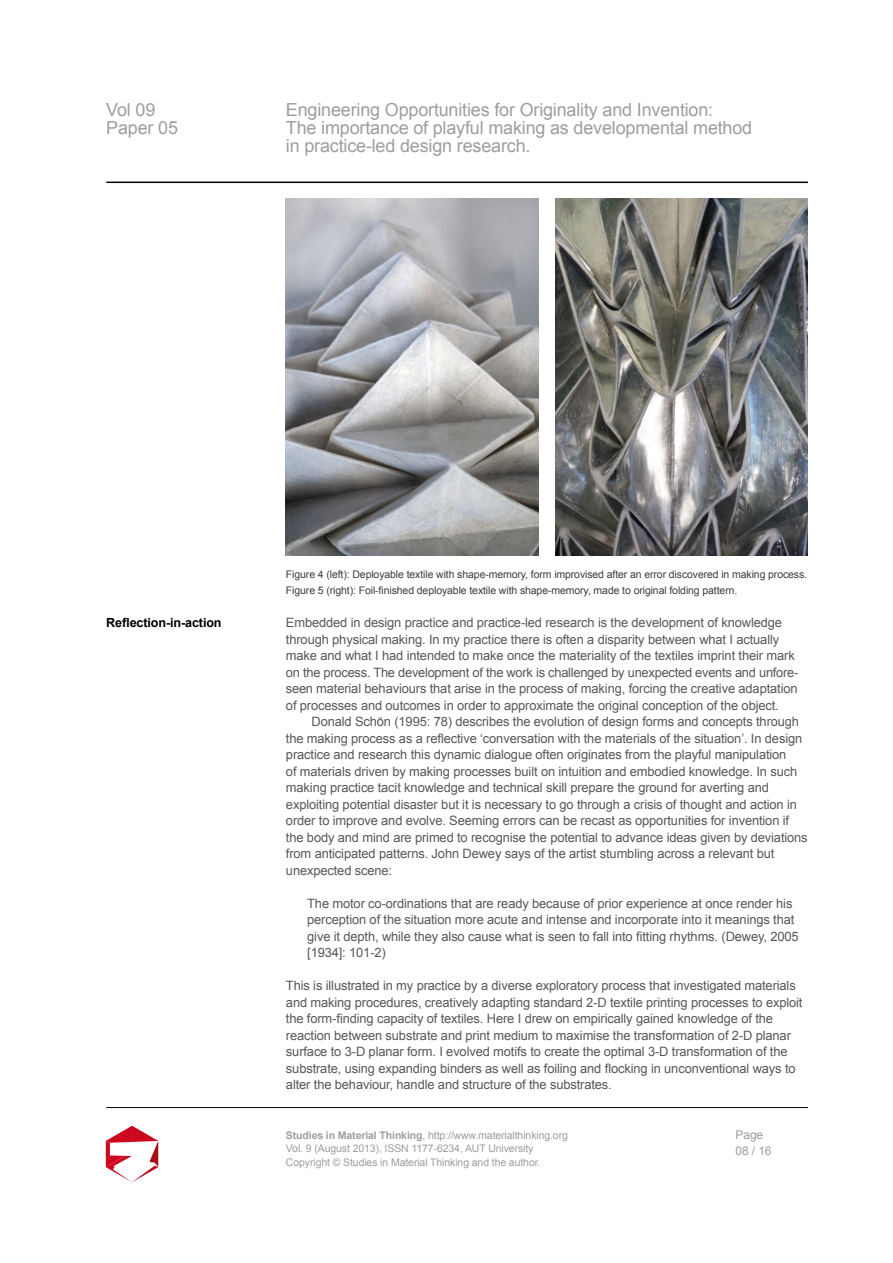
<style>
.page{position:relative;width:893px;height:1263px;background:#fff}
.page>*{position:absolute;margin:0;border:0;box-sizing:border-box;transform-origin:0 0}
.t1{font:18px/18px "Arial";letter-spacing:-.01em;color:#9c9e9f}
.t2{font:12.9px/16.5px "Arial";letter-spacing:-.01em;color:#58585a}
.t3{font:700 12.6px "Arial";letter-spacing:-.01em;color:#000}
.t4{font:12px/16.5px "Arial";letter-spacing:-.01em;color:#9c9e9f}
.t5{font:10.5px/16.5px "Arial";letter-spacing:-.01em;color:#3e3d40}
.t6{font:10.5px/13.5px "Arial";letter-spacing:-.01em;color:#9c9e9f}
.s1{font-weight:700}
</style>
<div class="page">
<hr style="left:106px;top:182px;width:702px;height:1px;background:#000">
<hr style="left:106px;top:1107px;width:702px;height:1px;background:#000">
<svg style="left:106px;top:1126px;width:52px;height:56px"></svg>
<img style="left:286px;top:198px;width:252px;height:358px">
<img style="left:555px;top:198px;width:253px;height:358px">
<h1 class="t1" style="left:106px;top:100px;width:73px">Vol 09<br>Paper 05</h1>
<h1 class="t1" style="left:286px;top:100px;width:468px">Engineering Opportunities for Originality and Invention:<br>The importance of playful making as developmental method in practice-led design research.</h1>
<p class="t3" style="left:106px;top:614px;width:117px">Reflection-in-action</p>
<p class="t5" style="left:286px;top:566px;width:523px">Figure 4 (left): Deployable textile with shape-memory, form improvised after an error discovered in making process.<br>Figure 5 (right): Foil-finished deployable textile with shape-memory, made to original folding pattern.</p>
<p class="t2" style="left:286px;top:614px;width:514px">Embedded in design practice and practice-led research is the development of knowledge through physical making. In my practice there is often a disparity between what I actually make and what I had intended to make once the materiality of the textiles imprint their mark on the process. The development of the work is challenged by unexpected events and unfore&shy;seen material behaviours that arise in the process of making, forcing the creative adaptation of processes and outcomes in order to approximate the original conception of the object.</p>
<p class="t2" style="left:286px;top:713px;width:523px;text-indent:26px">Donald Schön (1995: 78) describes the evolution of design forms and concepts through the making process as a reflective ‘conversation with the materials of the situation’. In design practice and research this dynamic dialogue often originates from the playful manipulation<br>of materials driven by making processes built on intuition and embodied knowledge. In such making practice tacit knowledge and technical skill prepare the ground for averting and exploiting potential disaster but it is necessary to go through a crisis of thought and action in order to improve and evolve. Seeming errors can be recast as opportunities for invention if the body and mind are primed to recognise the potential to advance ideas given by deviations from anticipated patterns. John Dewey says of the artist stumbling across a relevant but unexpected scene:</p>
<p class="t2" style="left:307px;top:895px;width:493px">The motor co-ordinations that are ready because of prior experience at once render his perception of the situation more acute and intense and incorporate into it meanings that give it depth, while they also cause what is seen to fall into fitting rhythms. (Dewey, 2005 [1934]: 101-2)</p>
<p class="t2" style="left:286px;top:977px;width:518px">This is illustrated in my practice by a diverse exploratory process that investigated materials and making procedures, creatively adapting standard 2-D textile printing processes to exploit the form-finding capacity of textiles. Here I drew on empirically gained knowledge of the reaction between substrate and print medium to maximise the transformation of 2-D planar surface to 3-D planar form. I evolved motifs to create the optimal 3-D transformation of the substrate, using expanding binders as well as foiling and flocking in unconventional ways to alter the behaviour, handle and structure of the substrates.</p>
<p class="t6" style="left:286px;top:1128px;width:283px"><span class="s1">Studies in Material Thinking</span>, http://www.materialthinking.org<br>Vol. 9 (August 2013), ISSN 1177-6234, AUT University<br>Copyright © Studies in Material Thinking and the author.</p>
<p class="t4" style="left:736px;top:1126px;width:37px">Page<br>08 / 16</p>
</div>
